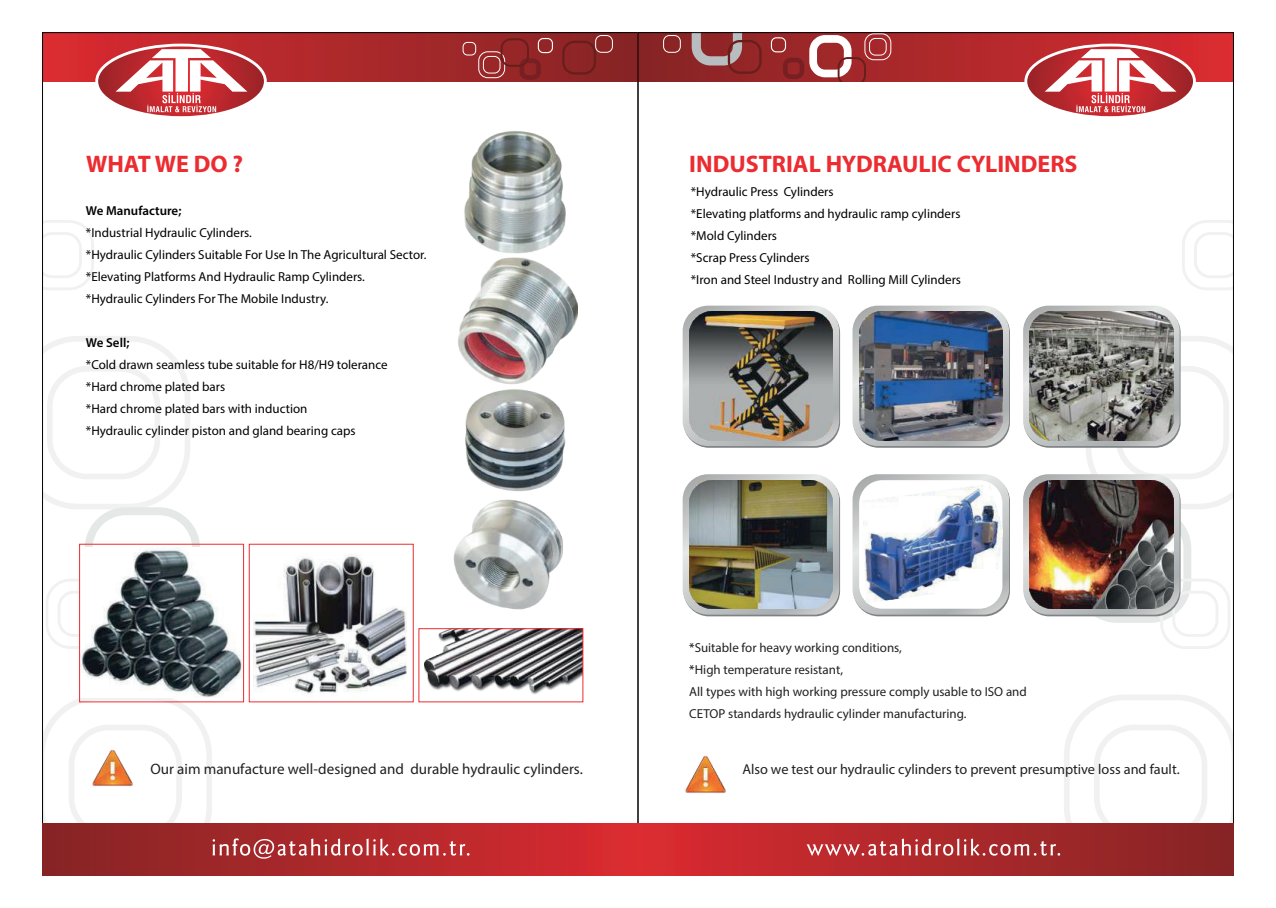
<style>
.page{position:relative;width:1276px;height:908px;background:#fff}
.page>*{position:absolute;margin:0;border:0;box-sizing:border-box;transform-origin:0 0}
.t1{font:700 24px "Myriad Pro";color:#eb2c31}
.t2{font:15.1px "Myriad Pro";color:#231f20}
.t3{font:14.3px "Myriad Pro";color:#231f20}
.t4{font:13px/22px "Myriad Pro";color:#000001}
.t5{font:13px/22px "Myriad Pro";color:#231f20}
.t6{font:600 13px "Myriad Pro";color:#000001}
.s1{color:#000001}
</style>
<div class="page">
<div style="left:43px;top:33px;width:595px;height:48px;background:linear-gradient(to right,#da2c32,#842525)"></div>
<svg style="left:562px;top:41px;width:34px;height:33px"></svg>
<div style="left:595px;top:35px;width:18px;height:18px;border:1px solid #fff;border-radius:6px"></div>
<svg style="left:478px;top:38px;width:63px;height:42px;background:#963031"></svg>
<div style="left:538px;top:38px;width:15px;height:15px;border:1px solid #fff;border-radius:5px"></div>
<svg style="left:44px;top:220px;width:50px;height:70px"></svg>
<svg style="left:44px;top:336px;width:156px;height:313px"></svg>
<div style="left:43px;top:822px;width:595px;height:52px;background:linear-gradient(to right,#842425,#d92b31)"></div>
<svg style="left:43px;top:691px;width:426px;height:179px"></svg>
<svg style="left:97px;top:45px;width:168px;height:72px"></svg>
<div style="left:463px;top:42px;width:13px;height:13px;border:1px solid #fff;border-radius:4px"></div>
<img style="left:253px;top:555px;width:153px;height:150px">
<svg style="left:640px;top:34px;width:591px;height:47px;background:#af292c"></svg>
<svg style="left:691px;top:34px;width:70px;height:40px;background:#974b4c"></svg>
<div style="left:663px;top:35px;width:17px;height:18px;border:1px solid #fff;border-radius:6px"></div>
<svg style="left:783px;top:34px;width:108px;height:47px"></svg>
<div style="left:771px;top:37px;width:15px;height:15px;border:1px solid #fff;border-radius:5px"></div>
<svg style="left:1182px;top:220px;width:49px;height:70px"></svg>
<svg style="left:1025px;top:45px;width:169px;height:72px"></svg>
<div style="left:638px;top:822px;width:595px;height:52px;background:linear-gradient(to right,#da2b31,#842425)"></div>
<svg style="left:806px;top:695px;width:427px;height:175px"></svg>
<img style="left:464px;top:131px;width:102px;height:118px">
<img style="left:458px;top:249px;width:120px;height:135px">
<img style="left:453px;top:499px;width:110px;height:111px">
<img style="left:465px;top:389px;width:101px;height:102px">
<img style="left:81px;top:546px;width:161px;height:151px">
<img style="left:93px;top:747px;width:40px;height:41px">
<div style="left:79px;top:543px;width:165px;height:159px;border:1px solid #eb2c31"></div>
<div style="left:249px;top:543px;width:165px;height:159px;border:1px solid #eb2c31"></div>
<img style="left:424px;top:630px;width:157px;height:65px">
<div style="left:418px;top:628px;width:165px;height:74px;border:1px solid #eb2c31"></div>
<svg style="left:852px;top:474px;width:157px;height:140px;background:#cccece"></svg>
<svg style="left:1023px;top:305px;width:210px;height:344px"></svg>
<svg style="left:852px;top:305px;width:157px;height:141px;background:#c7c9c9"></svg>
<div style="left:859px;top:480px;width:143px;height:128px;background:#fff;border-radius:23px"></div>
<img style="left:862px;top:484px;width:140px;height:117px">
<svg style="left:682px;top:305px;width:157px;height:141px"></svg>
<img style="left:689px;top:311px;width:143px;height:129px">
<img style="left:859px;top:311px;width:143px;height:129px">
<img style="left:1029px;top:311px;width:144px;height:129px">
<svg style="left:682px;top:474px;width:157px;height:140px;background:#c8cbcb"></svg>
<img style="left:689px;top:480px;width:143px;height:128px">
<img style="left:1029px;top:480px;width:144px;height:128px">
<img style="left:686px;top:756px;width:40px;height:37px">
<h1 class="t1" style="left:86px;top:148px;width:159px">WHAT WE DO ?</h1>
<p class="t6" style="left:86px;top:202px;width:97px">We Manufacture;</p>
<p class="t4" style="left:86px;top:221px;width:342px">*Industrial Hydraulic Cylinders.<br>*Hydraulic Cylinders Suitable For Use In The Agricultural Sector. *Elevating Platforms And Hydraulic Ramp Cylinders.<br>*Hydraulic Cylinders For The Mobile Industry.</p>
<p class="t6" style="left:86px;top:334px;width:45px">We Sell;</p>
<p class="t4" style="left:86px;top:353px;width:303px">*Cold drawn seamless tube suitable for H8/H9 tolerance *Hard chrome plated bars<br>*Hard chrome plated bars with induction<br>*Hydraulic cylinder piston and gland bearing caps</p>
<p class="t2" style="left:150px;top:759px;width:434px">Our aim manufacture well-designed and durable hydraulic cylinders.</p>
<h1 class="t1" style="left:689px;top:148px;width:390px">INDUSTRIAL HYDRAULIC CYLINDERS</h1>
<p class="t4" style="left:691px;top:180px;width:272px">*Hydraulic Press Cylinders<br>*Elevating platforms and hydraulic ramp cylinders *Mold Cylinders<br>*Scrap Press Cylinders<br>*Iron and Steel Industry and Rolling Mill Cylinders</p>
<p class="t5" style="left:689px;top:635px;width:339px"><span class="s1">*</span>Suitable for heavy working conditions,<br><span class="s1">*</span>High temperature resistant,<br>All types with high working pressure comply usable to ISO and CETOP standards hydraulic cylinder manufacturing.</p>
<p class="t3" style="left:742px;top:760px;width:439px">Also we test our hydraulic cylinders to prevent presumptive loss and fault.</p>
</div>
